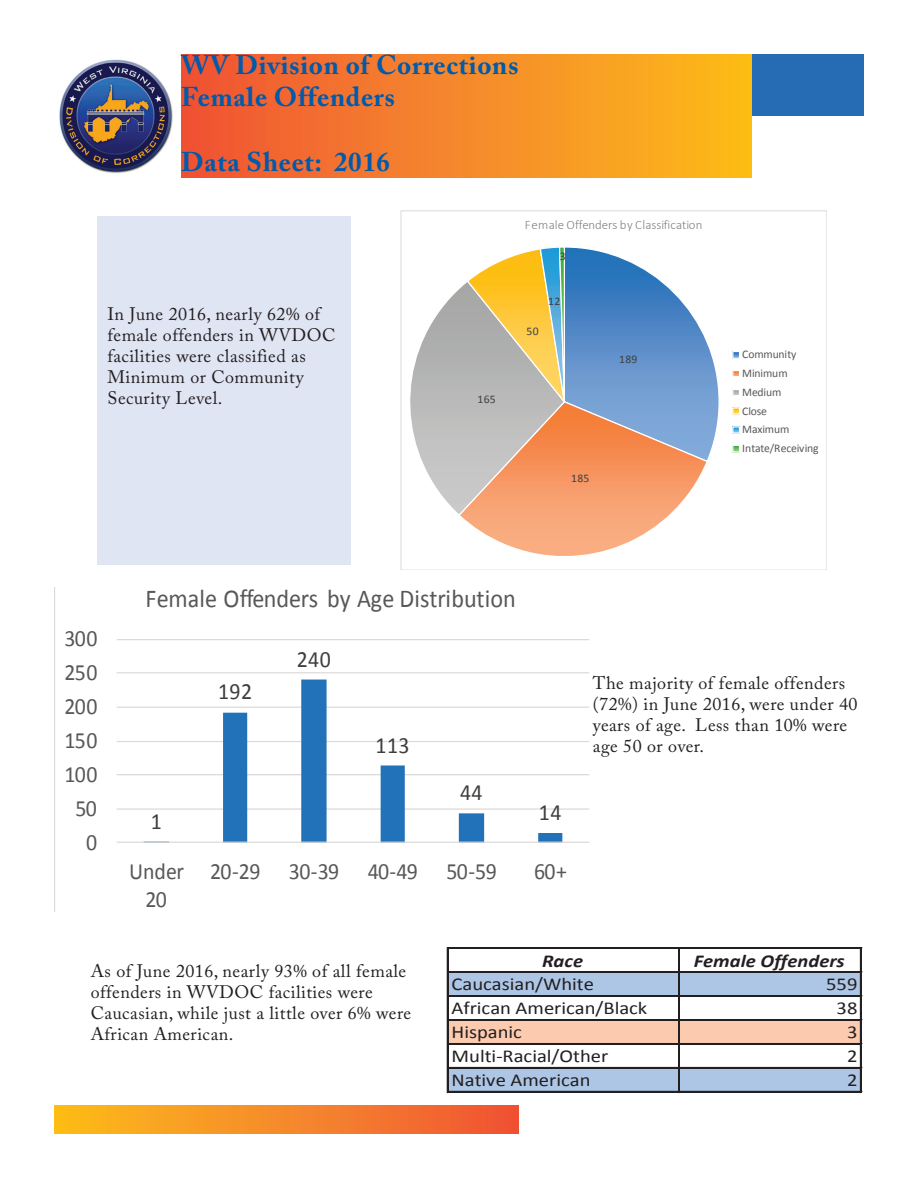
<style>
.page{position:relative;width:918px;height:1188px;background:#fff}
.page>*{position:absolute;margin:0;border:0;box-sizing:border-box;transform-origin:0 0}
.t1{font:700 27px/32.4px "Adobe Caslon Pro";letter-spacing:.025em;color:#015aaa}
.t2{font:25.8px "Calibri";color:#585858;scale:.94 1}
.t3{font:23.4px/28px "Calibri";letter-spacing:-.035em;color:#585858;text-align:center;scale:.94 1}
.t4{font:23.4px "Calibri";letter-spacing:.02em;color:#3e3e3e;scale:.94 1}
.t5{font:18.15px "Calibri";color:#231f20;scale:1.13 1}
.t6{font:italic 700 18.15px "Calibri";color:#231f20;scale:1.13 1}
.t7{font:18px/21px "Adobe Caslon Pro";letter-spacing:.025em;color:#231f20}
.t8{font:300 12.9px "Calibri";letter-spacing:.005em;color:#808180}
.t9{font:11.7px/18.8px "Calibri";letter-spacing:-.01em;color:#585858}
.t10{font:11.7px "Calibri";letter-spacing:.02em;color:#3e3e3e}
</style>
<div class="page">
<div style="left:97px;top:216px;width:254px;height:348px;background:#e0e5f3"></div>
<div style="left:54px;top:1106px;width:465px;height:28px;background:linear-gradient(to right,#fcbe1a,#ef5337)"></div>
<div style="left:378px;top:54px;width:486px;height:62px;background:#266cb5"></div>
<div style="left:181px;top:54px;width:571px;height:123px;background:linear-gradient(to right,#ef5337,#fcbe1a)"></div>
<img style="left:59px;top:59px;width:114px;height:115px">
<hr style="left:117px;top:808px;width:472px;height:2px;background:#dbdad9">
<hr style="left:117px;top:774px;width:472px;height:1px;background:#dbdad9">
<hr style="left:117px;top:741px;width:472px;height:1px;background:#dbdad9">
<hr style="left:117px;top:707px;width:472px;height:1px;background:#dbdad9">
<hr style="left:117px;top:672px;width:472px;height:1px;background:#dbdad9">
<hr style="left:117px;top:639px;width:472px;height:1px;background:#dbdad9">
<hr style="left:117px;top:842px;width:472px;height:1px;background:#dbdad9">
<svg style="left:54px;top:588px;width:518px;height:324px"></svg>
<div style="left:449px;top:972px;width:412px;height:25px;background:#aec6e6"></div>
<div style="left:449px;top:1020px;width:412px;height:24px;background:#fccaae"></div>
<div style="left:449px;top:1068px;width:412px;height:24px;background:#aec6e6"></div>
<hr style="left:447px;top:948px;width:2px;height:145px;background:#231f20">
<hr style="left:678px;top:949px;width:1px;height:144px;background:#231f20">
<hr style="left:679px;top:949px;width:1px;height:144px;background:#231f20">
<hr style="left:860px;top:949px;width:2px;height:144px;background:#231f20">
<hr style="left:449px;top:948px;width:413px;height:1px;background:#231f20">
<hr style="left:449px;top:971px;width:413px;height:1px;background:#231f20">
<hr style="left:449px;top:972px;width:413px;height:1px;background:#231f20">
<hr style="left:449px;top:995px;width:413px;height:1px;background:#231f20">
<hr style="left:449px;top:996px;width:413px;height:1px;background:#231f20">
<hr style="left:449px;top:1019px;width:413px;height:2px;background:#231f20">
<hr style="left:449px;top:1043px;width:413px;height:2px;background:#231f20">
<hr style="left:449px;top:1067px;width:413px;height:2px;background:#231f20">
<hr style="left:449px;top:1091px;width:413px;height:2px;background:#231f20">
<svg style="left:400px;top:246px;width:319px;height:324px"></svg>
<svg style="left:734px;top:353px;width:4px;height:4px"></svg>
<div style="left:732px;top:351px;width:8px;height:8px;border:1px solid #fff"></div>
<svg style="left:734px;top:372px;width:4px;height:3px"></svg>
<div style="left:732px;top:370px;width:8px;height:7px;border:1px solid #fff"></div>
<svg style="left:734px;top:391px;width:4px;height:3px"></svg>
<div style="left:732px;top:389px;width:8px;height:7px;border:1px solid #fff"></div>
<svg style="left:734px;top:409px;width:4px;height:4px"></svg>
<div style="left:732px;top:407px;width:8px;height:8px;border:1px solid #fff"></div>
<svg style="left:734px;top:428px;width:4px;height:4px"></svg>
<div style="left:732px;top:426px;width:8px;height:8px;border:1px solid #fff"></div>
<svg style="left:734px;top:447px;width:4px;height:4px"></svg>
<div style="left:732px;top:445px;width:8px;height:8px;border:1px solid #fff"></div>
<div style="left:401px;top:211px;width:426px;height:359px;border:1px solid #dbdad9"></div>
<h1 class="t1" style="left:181px;top:48px;width:339px">WV Division of Corrections<br>Female Offenders</h1>
<h1 class="t1" style="left:181px;top:146px;width:210px">Data Sheet: 2016</h1>
<p class="t7" style="left:107px;top:303px;width:230px">In June 2016, nearly 62% of female offenders in WVDOC facilities were classified as<br>Minimum or Community<br>Security Level.</p>
<p class="t10" style="left:478px;top:392px;width:20px">165</p>
<p class="t8" style="left:525px;top:217px;width:179px">Female Offenders by Classification</p>
<p class="t10" style="left:560px;top:249px;width:7px">3</p>
<p class="t10" style="left:527px;top:324px;width:14px">50</p>
<p class="t10" style="left:548px;top:294px;width:14px">12</p>
<p class="t10" style="left:619px;top:352px;width:20px">189</p>
<p class="t10" style="left:571px;top:470px;width:20px">185</p>
<p class="t9" style="left:742px;top:345px;width:78px">Community<br>Minimum<br>Medium<br>Close<br>Maximum<br>Intate/Receiving</p>
<p class="t3" style="left:65px;top:624px;width:37px">300</p>
<p class="t3" style="left:65px;top:658px;width:37px">250</p>
<p class="t3" style="left:65px;top:692px;width:37px">200</p>
<p class="t3" style="left:65px;top:726px;width:37px">150</p>
<p class="t3" style="left:65px;top:760px;width:37px">100</p>
<p class="t3" style="left:75px;top:794px;width:24px">50</p>
<p class="t3" style="left:86px;top:828px;width:13px">0</p>
<h2 class="t2" style="left:145px;top:582px;width:395px">Female Offenders by Age Distribution</h2>
<p class="t4" style="left:151px;top:806px;width:13px">1</p>
<p class="t4" style="left:218px;top:677px;width:38px">192</p>
<p class="t4" style="left:297px;top:644px;width:38px">240</p>
<p class="t4" style="left:376px;top:730px;width:38px">113</p>
<p class="t4" style="left:460px;top:777px;width:26px">44</p>
<p class="t4" style="left:539px;top:797px;width:26px">14</p>
<p class="t3" style="left:129px;top:858px;width:60px">Under<br>20</p>
<p class="t3" style="left:210px;top:858px;width:306px">20-29 30-39 40-49 50-59</p>
<p class="t3" style="left:534px;top:858px;width:36px">60+</p>
<p class="t7" style="left:593px;top:672px;width:266px">The majority of female offenders (72%) in June 2016, were under 40 years of age. Less than 10% were age 50 or over.</p>
<p class="t7" style="left:91px;top:960px;width:322px">As of June 2016, nearly 93% of all female offenders in WVDOC facilities were Caucasian, while just a little over 6% were African American.</p>
<p class="t6" style="left:542px;top:949px;width:38px">Race</p>
<p class="t6" style="left:694px;top:949px;width:135px">Female Offenders</p>
<p class="t5" style="left:452px;top:973px;width:128px">Caucasian/White</p>
<p class="t5" style="left:826px;top:973px;width:29px">559</p>
<p class="t5" style="left:452px;top:997px;width:175px">African American/Black</p>
<p class="t5" style="left:837px;top:997px;width:20px">38</p>
<p class="t5" style="left:452px;top:1021px;width:64px">Hispanic</p>
<p class="t5" style="left:847px;top:1021px;width:11px">3</p>
<p class="t5" style="left:452px;top:1045px;width:140px">Multi-Racial/Other</p>
<p class="t5" style="left:847px;top:1045px;width:11px">2</p>
<p class="t5" style="left:452px;top:1069px;width:124px">Native American</p>
<p class="t5" style="left:847px;top:1069px;width:11px">2</p>
</div>
